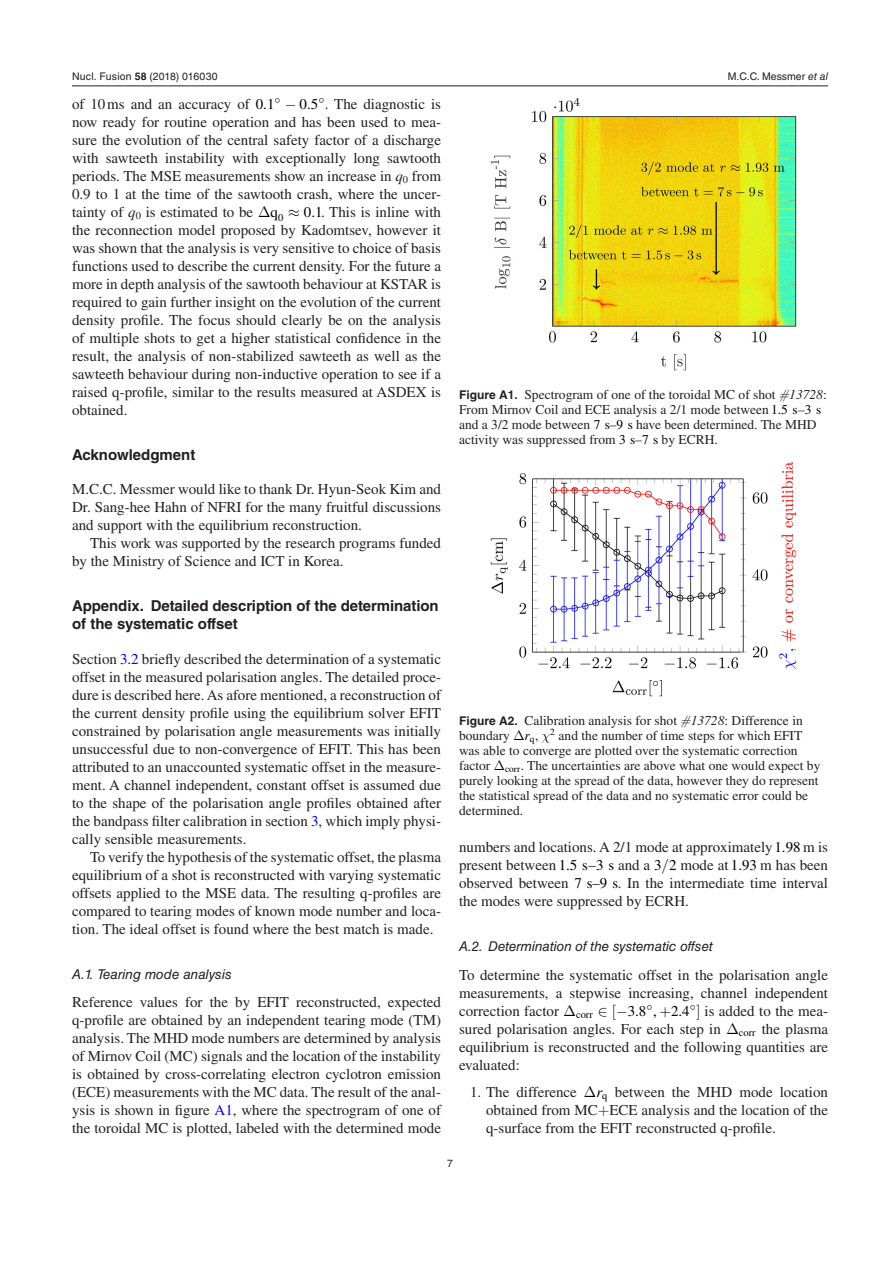
<style>
.page{position:relative;width:893px;height:1263px;background:#fff}
.page>*{position:absolute;margin:0;border:0;box-sizing:border-box;transform-origin:0 0}
.t1{font:15px/18px "Times LT Std";color:#231f20;text-align:justify}
.t2{font:700 15px/18px "Helvetica LT Std";letter-spacing:-.005em;color:#231f20}
.t3{font:13.5px/15px "Times LT Std";color:#231f20}
.t4{font:italic 13.5px "Helvetica LT Std";color:#231f20}
.t5{font:10.5px "Helvetica LT Std";letter-spacing:.015em;color:#231f20}
.s1{font-family:"Helvetica";font-weight:700}
.s2{font-family:"Helvetica"}
.s3{font-family:"Nimbus Rom No 9 L";color:#000}
.s4{font-family:"CMSY10";color:#000}
.s5{font-style:italic}
.s6{font-family:"CMR10";color:#000}
.s7{color:#00f}
.s8{font-family:"Helvetica LT Std";font-weight:700;font-size:12px}
.s9{font-family:"STIX General"}
.s10{font-family:"Nimbus Rom No 9 L";font-style:italic;color:#000}
.s11{font-family:"CMMI10";color:#000}
</style>
<div class="page">
<hr style="left:72px;top:86px;width:756px;height:1px;background:#231f20">
<img style="left:490px;top:97px;width:306px;height:273px">
<img style="left:490px;top:462px;width:306px;height:234px">
<p class="t5" style="left:72px;top:70px;width:147px">Nucl. Fusion <span class="s1">58</span> (<span class="s2">2018</span>) 016030</p>
<p class="t1" style="left:72px;top:94px;width:371px">of 10ms and an accuracy of <span class="s3">0.1</span><sup>◦</sup> <span class="s4">−</span> <span class="s3">0.5</span><sup>◦</sup>. The diagnostic is now ready for routine operation and has been used to mea&shy;sure the evolution of the central safety factor of a discharge with sawteeth instability with exceptionally long sawtooth periods. The MSE measurements show an increase in <span class="s5">q</span><sub>0</sub> from 0.9 to 1 at the time of the sawtooth crash, where the uncer&shy;tainty of <span class="s5">q</span><sub>0</sub> is estimated to be <span class="s6">∆</span><span class="s3">q</span><sub>0</sub> <span class="s4">≈</span> <span class="s3">0.1</span>. This is inline with the reconnection model proposed by Kadomtsev, however it was shown that the analysis is very sensitive to choice of basis functions used to describe the current density. For the future a more in depth analysis of the sawtooth behaviour at KSTAR is required to gain further insight on the evolution of the current density profile. The focus should clearly be on the analysis of multiple shots to get a higher statistical confidence in the result, the analysis of non-stabilized sawteeth as well as the sawteeth behaviour during non-inductive operation to see if a raised q-profile, similar to the results measured at ASDEX is obtained.</p>
<p class="t2" style="left:72px;top:445px;width:125px">Acknowledgment</p>
<p class="t1" style="left:72px;top:480px;width:370px">M.C.C. Messmer would like to thank Dr. Hyun-Seok Kim and Dr. Sang-hee Hahn of NFRI for the many fruitful discussions and support with the equilibrium reconstruction.</p>
<p class="t1" style="left:72px;top:534px;width:371px;text-indent:18px">This work was supported by the research programs funded by the Ministry of Science and ICT in Korea.</p>
<p class="t2" style="left:72px;top:597px;width:368px">Appendix. Detailed description of the determination of the systematic offset</p>
<p class="t1" style="left:72px;top:649px;width:371px">Section <span class="s7">3.2</span> briefly described the determination of a systematic offset in the measured polarisation angles. The detailed proce&shy;dure is described here. As afore mentioned, a reconstruction of the current density profile using the equilibrium solver EFIT constrained by polarisation angle measurements was initially unsuccessful due to non-convergence of EFIT. This has been attributed to an unaccounted systematic offset in the measure&shy;ment. A channel independent, constant offset is assumed due to the shape of the polarisation angle profiles obtained after the bandpass filter calibration in section <span class="s7">3</span>, which imply physi&shy;cally sensible measurements.</p>
<p class="t1" style="left:72px;top:847px;width:371px;text-indent:18px">To verify the hypothesis of the systematic offset, the plasma equilibrium of a shot is reconstructed with varying systematic offsets applied to the MSE data. The resulting q-profiles are compared to tearing modes of known mode number and loca&shy;tion. The ideal offset is found where the best match is made.</p>
<p class="t4" style="left:72px;top:966px;width:161px">A.1. Tearing mode analysis</p>
<p class="t1" style="left:72px;top:993px;width:371px">Reference values for the by EFIT reconstructed, expected q-profile are obtained by an independent tearing mode (TM) analysis. The MHD mode numbers are determined by analysis of Mirnov Coil (MC) signals and the location of the instability is obtained by cross-correlating electron cyclotron emission (ECE) measurements with the MC data. The result of the anal&shy;ysis is shown in figure <span class="s7">A1</span>, where the spectrogram of one of the toroidal MC is plotted, labeled with the determined mode</p>
<p class="t5" style="left:728px;top:70px;width:102px">M.C.C. Messmer <span class="s5">et al</span></p>
<p class="t3" style="left:459px;top:387px;width:369px"><span class="s8">Figure A1.</span> Spectrogram of one of the toroidal MC of shot <span class="s5">13728</span>:<br>From Mirnov Coil and ECE analysis a 2/1 mode between <span class="s3">1.5 s</span><span class="s9">–</span><span class="s3">3 s </span>and a 3/2 mode between <span class="s3">7 s</span><span class="s9">–</span><span class="s3">9 s</span> have been determined. The MHD activity was suppressed from <span class="s3">3 s</span><span class="s9">–</span><span class="s3">7 s</span> by ECRH.</p>
<p class="t3" style="left:459px;top:713px;width:363px"><span class="s8">Figure A2.</span> Calibration analysis for shot <span class="s5">13728</span>: Difference in boundary <span class="s6">∆</span><span class="s10">r</span><sub>q</sub>, <span class="s11">χ</span><sup>2</sup> and the number of time steps for which EFIT was able to converge are plotted over the systematic correction factor <span class="s6">∆</span><sub>corr</sub>. The uncertainties are above what one would expect by purely looking at the spread of the data, however they do represent the statistical spread of the data and no systematic error could be determined.</p>
<p class="t1" style="left:459px;top:838px;width:371px">numbers and locations. A 2/1 mode at approximately <span class="s3">1.98</span> m is present between <span class="s3">1.5 s</span><span class="s9">–</span><span class="s3">3 s</span> and a <span class="s3">3</span><span class="s11">/</span><span class="s3">2</span> mode at <span class="s3">1.93</span> m has been observed between <span class="s3">7 s</span><span class="s9">–</span><span class="s3">9 s</span>. In the intermediate time interval the modes were suppressed by ECRH.</p>
<p class="t4" style="left:459px;top:938px;width:255px">A.2. Determination of the systematic offset</p>
<p class="t1" style="left:459px;top:965px;width:371px">To determine the systematic offset in the polarisation angle measurements, a stepwise increasing, channel independent correction factor <span class="s6">∆</span><sub>corr</sub> <span class="s4">∈</span> <span class="s6">[</span><span class="s4">−</span><span class="s3">3.8</span><sup>◦</sup><span class="s3">,</span> <span class="s6">+</span><span class="s3">2.4</span><sup>◦</sup><span class="s6">]</span> is added to the mea&shy;sured polarisation angles. For each step in <span class="s6">∆</span><sub>corr</sub> the plasma equilibrium is reconstructed and the following quantities are evaluated:</p>
<p class="t1" style="left:486px;top:1082px;width:344px;text-indent:-16px">1. The difference <span class="s6">∆</span><span class="s10">r</span><sub>q</sub> between the MHD mode location obtained from MC ECE analysis and the location of the q-surface from the EFIT reconstructed q-profile.</p>
<p class="t5" style="left:447px;top:1157px;width:7px">7</p>
</div>
